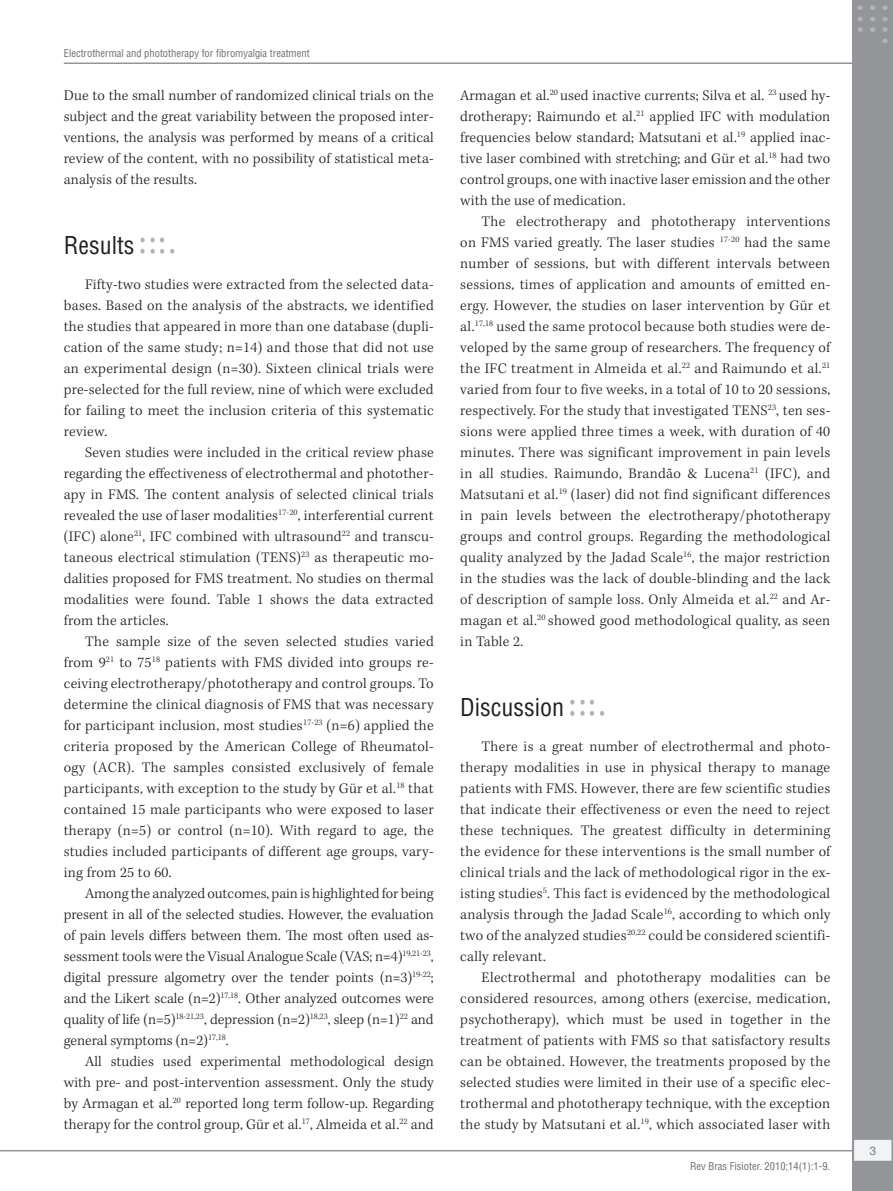
<style>
.page{position:relative;width:893px;height:1191px;background:#fff}
.page>*{position:absolute;margin:0;border:0;box-sizing:border-box;transform-origin:0 0}
.z04_0_Sub1{font:condensed 24px "Helvetica LT Std";color:#231f20}
.z05_0_texto_txt{font:300 15px/21px "Kepler Std";letter-spacing:.015em;color:#231f20;text-align:justify}
.t1{font:12px "Helvetica LT Std";color:#808285}
.z06_2_cabecalho{font:condensed 10.5px "Helvetica LT Std";color:#6c6d70}
</style>
<div class="page">
<hr style="left:0;top:1150px;width:879px;height:1px;background:#939598">
<hr style="left:64px;top:62px;width:810px;height:2px;background:#939598">
<div style="left:853px;top:0;width:40px;height:1191px;background:#939598"></div>
<div style="left:853px;top:1139px;width:39px;height:22px;background:#f2f3f4"></div>
<div style="left:853px;top:1138px;width:40px;height:24px;border:2px solid #939598"></div>
<svg style="left:857px;top:27px;width:6px;height:5px"></svg>
<svg style="left:857px;top:17px;width:6px;height:4px"></svg>
<svg style="left:857px;top:5px;width:6px;height:5px"></svg>
<svg style="left:870px;top:27px;width:5px;height:5px"></svg>
<svg style="left:870px;top:17px;width:5px;height:4px"></svg>
<svg style="left:870px;top:5px;width:5px;height:5px"></svg>
<svg style="left:882px;top:27px;width:6px;height:5px"></svg>
<svg style="left:882px;top:38px;width:6px;height:5px"></svg>
<svg style="left:882px;top:17px;width:6px;height:4px"></svg>
<svg style="left:882px;top:5px;width:6px;height:5px"></svg>
<svg style="left:170px;top:249px;width:4px;height:5px"></svg>
<svg style="left:151px;top:249px;width:13px;height:5px"></svg>
<svg style="left:140px;top:249px;width:5px;height:5px"></svg>
<svg style="left:151px;top:237px;width:13px;height:5px"></svg>
<svg style="left:140px;top:237px;width:5px;height:5px"></svg>
<svg style="left:600px;top:711px;width:4px;height:5px"></svg>
<svg style="left:580px;top:711px;width:14px;height:5px"></svg>
<svg style="left:570px;top:711px;width:4px;height:5px"></svg>
<svg style="left:580px;top:699px;width:14px;height:5px"></svg>
<svg style="left:570px;top:699px;width:4px;height:5px"></svg>
<p class="z06_2_cabecalho" style="left:64px;top:46px;width:247px">Electrothermal and phototherapy for fibromyalgia treatment</p>
<p class="z05_0_texto_txt" style="left:64px;top:85px;width:371px">Due to the small number of randomized clinical trials on the subject and the great variability between the proposed inter&shy;ventions, the analysis was performed by means of a critical review of the content, with no possibility of statistical meta&shy;analysis of the results.</p>
<p class="z04_0_Sub1" style="left:64px;top:230px;width:72px">Results</p>
<p class="z05_0_texto_txt" style="left:64px;top:274px;width:371px;text-indent:21px">Fifty-two studies were extracted from the selected data&shy;bases. Based on the analysis of the abstracts, we identified the studies that appeared in more than one database (dupli&shy;cation of the same study; n=14) and those that did not use an experimental design (n=30). Sixteen clinical trials were pre-selected for the full review, nine of which were excluded for failing to meet the inclusion criteria of this systematic review.</p>
<p class="z05_0_texto_txt" style="left:64px;top:442px;width:371px;text-indent:21px">Seven studies were included in the critical review phase regarding the effectiveness of electrothermal and photother&shy;apy in FMS. The content analysis of selected clinical trials revealed the use of laser modalities<sup>17-20</sup>, interferential current (IFC) alone<sup>21</sup>, IFC combined with ultrasound<sup>22</sup> and transcu&shy;taneous electrical stimulation (TENS)<sup>23</sup> as therapeutic mo&shy;dalities proposed for FMS treatment. No studies on thermal modalities were found. Table 1 shows the data extracted from the articles.</p>
<p class="z05_0_texto_txt" style="left:64px;top:631px;width:371px;text-indent:21px">The sample size of the seven selected studies varied from 9<sup>21</sup> to 75<sup>18</sup> patients with FMS divided into groups re&shy;ceiving electrotherapy/phototherapy and control groups. To determine the clinical diagnosis of FMS that was necessary for participant inclusion, most studies<sup>17-23</sup> (n=6) applied the criteria proposed by the American College of Rheumatol&shy;ogy (ACR). The samples consisted exclusively of female participants, with exception to the study by Gür et al.<sup>18</sup> that contained 15 male participants who were exposed to laser therapy (n=5) or control (n=10). With regard to age, the studies included participants of different age groups, vary&shy;ing from 25 to 60.</p>
<p class="z05_0_texto_txt" style="left:64px;top:883px;width:371px;text-indent:21px">Among the analyzed outcomes, pain is highlighted for being present in all of the selected studies. However, the evaluation of pain levels differs between them. The most often used as&shy;sessment tools were the Visual Analogue Scale (VAS; n=4)<sup>19,21-23</sup>, digital pressure algometry over the tender points (n=3)<sup>19-22</sup>; and the Likert scale (n=2)<sup>17,18</sup>. Other analyzed outcomes were quality of life (n=5)<sup>18-21,23</sup>, depression (n=2)<sup>18,23</sup>, sleep (n=1)<sup>22</sup> and general symptoms (n=2)<sup>17,18</sup>.</p>
<p class="z05_0_texto_txt" style="left:64px;top:1051px;width:371px;text-indent:21px">All studies used experimental methodological design with pre- and post-intervention assessment. Only the study by Armagan et al.<sup>20</sup> reported long term follow-up. Regarding therapy for the control group, Gür et al.<sup>17</sup>, Almeida et al.<sup>22</sup> and</p>
<p class="z05_0_texto_txt" style="left:460px;top:85px;width:371px">Armagan et al.<sup>20</sup> used inactive currents; Silva et al. <sup>23</sup> used hy&shy;drotherapy; Raimundo et al.<sup>21</sup> applied IFC with modulation frequencies below standard; Matsutani et al.<sup>19</sup> applied inac&shy;tive laser combined with stretching; and Gür et al.<sup>18</sup> had two control groups, one with inactive laser emission and the other with the use of medication.</p>
<p class="z05_0_texto_txt" style="left:460px;top:211px;width:371px;text-indent:21px">The electrotherapy and phototherapy interventions on FMS varied greatly. The laser studies <sup>17-20</sup> had the same number of sessions, but with different intervals between sessions, times of application and amounts of emitted en&shy;ergy. However, the studies on laser intervention by Gür et al.<sup>17,18</sup> used the same protocol because both studies were de&shy;veloped by the same group of researchers. The frequency of the IFC treatment in Almeida et al.<sup>22</sup> and Raimundo et al.<sup>21 </sup>varied from four to five weeks, in a total of 10 to 20 sessions, respectively. For the study that investigated TENS<sup>23</sup>, ten ses&shy;sions were applied three times a week, with duration of 40 minutes. There was significant improvement in pain levels in all studies. Raimundo, Brandão &amp; Lucena<sup>21</sup> (IFC), and Matsutani et al.<sup>19</sup> (laser) did not find significant differences in pain levels between the electrotherapy/phototherapy groups and control groups. Regarding the methodological quality analyzed by the Jadad Scale<sup>16</sup>, the major restriction in the studies was the lack of double-blinding and the lack of description of sample loss. Only Almeida et al.<sup>22</sup> and Ar&shy;magan et al.<sup>20</sup> showed good methodological quality, as seen in Table 2.</p>
<p class="z04_0_Sub1" style="left:460px;top:692px;width:105px">Discussion</p>
<p class="z05_0_texto_txt" style="left:460px;top:736px;width:371px;text-indent:21px">There is a great number of electrothermal and photo&shy;therapy modalities in use in physical therapy to manage patients with FMS. However, there are few scientific studies that indicate their effectiveness or even the need to reject these techniques. The greatest difficulty in determining the evidence for these interventions is the small number of clinical trials and the lack of methodological rigor in the ex&shy;isting studies<sup>5</sup>. This fact is evidenced by the methodological analysis through the Jadad Scale<sup>16</sup>, according to which only two of the analyzed studies<sup>20,22</sup> could be considered scientifi&shy;cally relevant.</p>
<p class="z05_0_texto_txt" style="left:460px;top:967px;width:371px;text-indent:21px">Electrothermal and phototherapy modalities can be considered resources, among others (exercise, medication, psychotherapy), which must be used in together in the treatment of patients with FMS so that satisfactory results can be obtained. However, the treatments proposed by the selected studies were limited in their use of a specific elec&shy;trothermal and phototherapy technique, with the exception the study by Matsutani et al.<sup>19</sup>, which associated laser with</p>
<p class="z06_2_cabecalho" style="left:690px;top:1160px;width:142px">Rev Bras Fisioter. 2010;14(1):1-9.</p>
<p class="t1" style="left:869px;top:1143px;width:8px">3</p>
</div>
